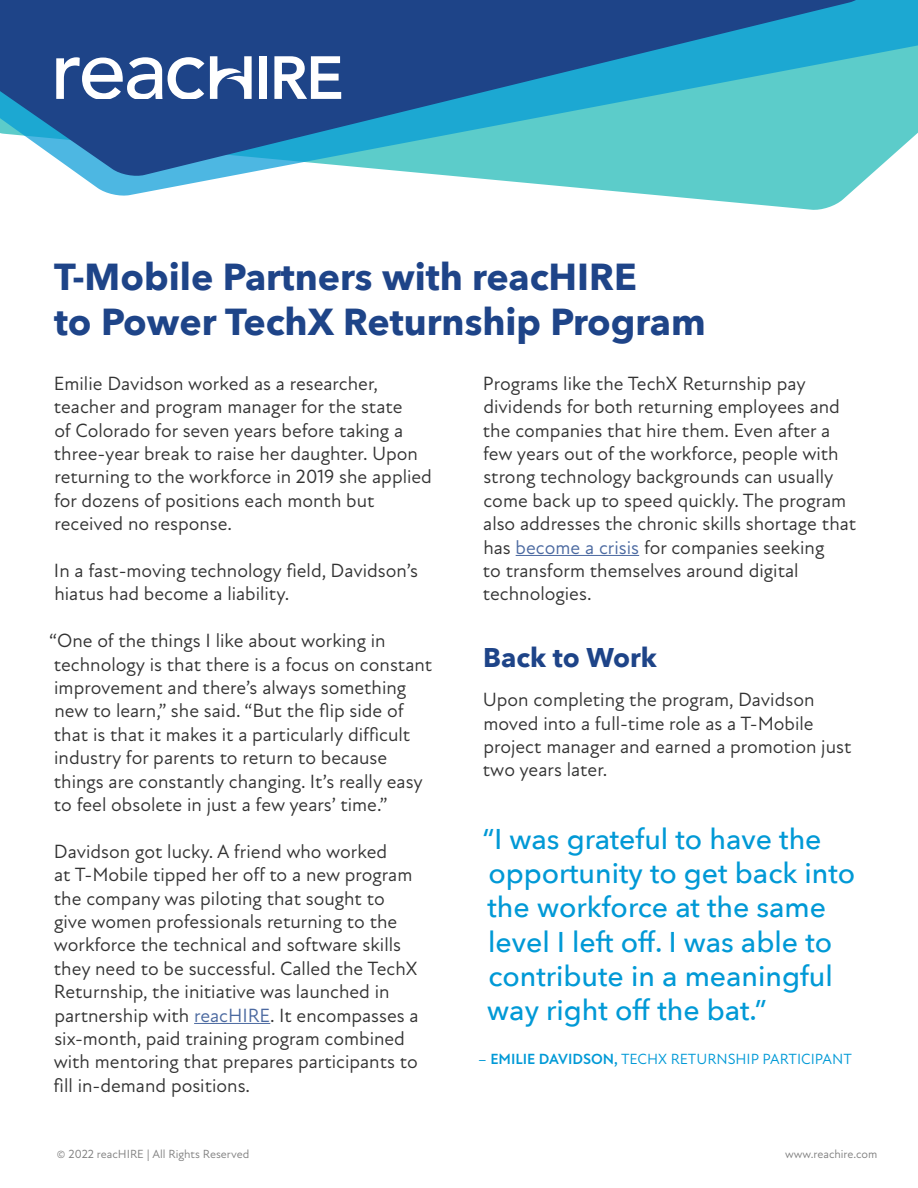
<style>
.page{position:relative;width:918px;height:1188px;background:#fff}
.page>*{position:absolute;margin:0;border:0;box-sizing:border-box;transform-origin:0 0}
.t1{font:700 37.5px/45px "Avenir Next";color:#1e4488}
.t2{font:500 28.5px/34.2px "Avenir Next";color:#0199d6}
.t3{font:700 27px "Avenir Next";color:#1e4488}
.t4{font:19.5px/23.4px "New Atten";color:#333}
.t5{font:15px "New Atten";color:#0199d6}
.t6{font:12px "New Atten";color:#808080}
.s1{color:#4b69a0}
.s2{font-weight:700}
</style>
<div class="page">
<hr style="left:194px;top:1023px;width:76px;height:1px;background:#4b69a0">
<hr style="left:516px;top:555px;width:123px;height:1px;background:#4b69a0">
<svg style="left:677px;top:197px;width:169px;height:13px"></svg>
<svg style="left:82px;top:177px;width:786px;height:20px"></svg>
<svg style="left:0;top:0;width:918px;height:177px;background:#3786ae"></svg>
<svg style="left:210px;top:56px;width:42px;height:43px"></svg>
<svg style="left:56px;top:57px;width:148px;height:42px"></svg>
<div style="left:259px;top:56px;width:8px;height:43px;background:#fff"></div>
<svg style="left:274px;top:56px;width:67px;height:43px"></svg>
<h1 class="t1" style="left:54px;top:253px;width:653px">T-Mobile Partners with reacHIRE<br>to Power TechX Returnship Program</h1>
<p class="t4" style="left:54px;top:372px;width:380px">Emilie Davidson worked as a researcher, teacher and program manager for the state<br>of Colorado for seven years before taking a three-year break to raise her daughter. Upon returning to the workforce in 2019 she applied for dozens of positions each month but received no response.</p>
<p class="t4" style="left:54px;top:559px;width:366px">In a fast-moving technology field, Davidson’s hiatus had become a liability.</p>
<p class="t4" style="left:49px;top:629px;width:385px">“One of the things I like about working in technology is that there is a focus on constant improvement and there’s always something new to learn,” she said. “But the flip side of that is that it makes it a particularly difficult industry for parents to return to because things are constantly changing. It’s really easy to feel obsolete in just a few years’ time.”</p>
<p class="t4" style="left:54px;top:840px;width:367px">Davidson got lucky. A friend who worked<br>at T-Mobile tipped her off to a new program the company was piloting that sought to give women professionals returning to the workforce the technical and software skills they need to be successful. Called the TechX Returnship, the initiative was launched in partnership with <span class="s1">reacHIRE</span>. It encompasses a six-month, paid training program combined with mentoring that prepares participants to fill in-demand positions.</p>
<p class="t4" style="left:483px;top:372px;width:375px">Programs like the TechX Returnship pay dividends for both returning employees and the companies that hire them. Even after a few years out of the workforce, people with strong technology backgrounds can usually come back up to speed quickly. The program also addresses the chronic skills shortage that has <span class="s1">become a crisis</span> for companies seeking<br>to transform themselves around digital technologies.</p>
<h3 class="t3" style="left:483px;top:635px;width:175px">Back to Work</h3>
<p class="t4" style="left:483px;top:688px;width:370px">Upon completing the program, Davidson moved into a full-time role as a T-Mobile project manager and earned a promotion just two years later.</p>
<h2 class="t2" style="left:482px;top:821px;width:374px">“I was grateful to have the opportunity to get back into the workforce at the same level I left off. I was able to contribute in a meaningful way right off the bat.”</h2>
<p class="t5" style="left:478px;top:1050px;width:375px">– <span class="s2">EMILIE DAVIDSON,</span> TECHX RETURNSHIP PARTICIPANT</p>
<p class="t6" style="left:57px;top:1147px;width:194px">© 2022 reacHIRE | All Rights Reserved</p>
<p class="t6" style="left:785px;top:1147px;width:94px">www.reachire.com</p>
</div>
